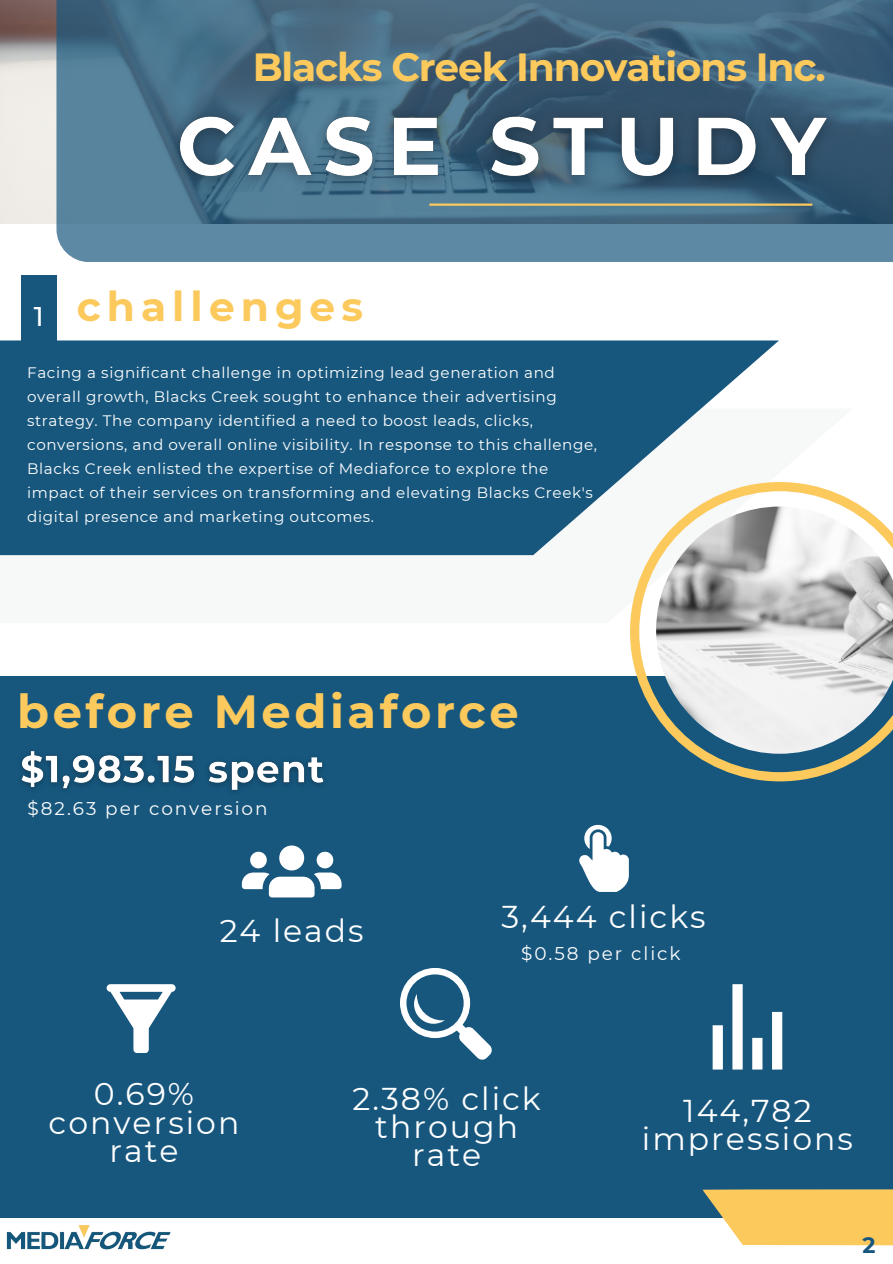
<style>
.page{position:relative;width:893px;height:1264px;background:#fff}
.page>*{position:absolute;margin:0;border:0;box-sizing:border-box;transform-origin:0 0}
.t1{font:700 46.35px "Montserrat";letter-spacing:.075em;color:#fcc95d}
.t2{font:700 40.8px "Montserrat";letter-spacing:.15em;color:#fcc95d}
.t3{font:700 39.15px "Montserrat";letter-spacing:-.03em;color:#fcc95d}
.t4{font:31.5px/28.2px "Montserrat";letter-spacing:.065em;color:#fff;text-align:center}
.t5{font:500 27px "Montserrat";color:#fff}
.t6{font:700 22.05px "Montserrat";color:#17577e}
.t7{font:18.45px "Montserrat";letter-spacing:.105em;color:#fff}
.t8{font:15.15px/24px "Montserrat";letter-spacing:.04em;color:#fff}
</style>
<div class="page">
<img style="left:0;top:0;width:56px;height:223px">
<svg style="left:56px;top:0;width:836px;height:262px;background:#4b728c"></svg>
<div style="left:21px;top:275px;width:35px;height:86px;background:#17577e"></div>
<hr style="left:429px;top:203px;width:383px;height:3px;background:#fcc95d">
<svg style="left:0;top:340px;width:779px;height:215px;background:#2d678a"></svg>
<div style="left:0;top:676px;width:892px;height:541px;background:#17577e"></div>
<svg style="left:630px;top:482px;width:262px;height:299px"></svg>
<svg style="left:242px;top:845px;width:99px;height:52px"></svg>
<svg style="left:579px;top:824px;width:49px;height:68px"></svg>
<img style="left:159px;top:97px;width:689px;height:104px">
<svg style="left:400px;top:968px;width:92px;height:92px"></svg>
<svg style="left:107px;top:984px;width:68px;height:68px"></svg>
<svg style="left:712px;top:984px;width:70px;height:85px"></svg>
<img style="left:20px;top:751px;width:304px;height:41px">
<svg style="left:702px;top:1189px;width:190px;height:56px;background:#f3c86b"></svg>
<img style="left:6px;top:1225px;width:165px;height:25px">
<p class="t3" style="left:253px;top:43px;width:574px">Blacks Creek Innovations Inc.</p>
<p class="t5" style="left:34px;top:300px;width:11px">1</p>
<p class="t2" style="left:77px;top:281px;width:288px">challenges</p>
<p class="t8" style="left:27px;top:360px;width:571px">Facing a significant challenge in optimizing lead generation and overall growth, Blacks Creek sought to enhance their advertising strategy. The company identified a need to boost leads, clicks, conversions, and overall online visibility. In response to this challenge, Blacks Creek enlisted the expertise of Mediaforce to explore the impact of their services on transforming and elevating Blacks Creek's digital presence and marketing outcomes.</p>
<p class="t1" style="left:17px;top:683px;width:503px">before Mediaforce</p>
<p class="t7" style="left:28px;top:797px;width:241px">$82.63 per conversion</p>
<p class="t4" style="left:220px;top:917px;width:145px">24 leads</p>
<p class="t4" style="left:501px;top:903px;width:206px">3,444 clicks</p>
<p class="t7" style="left:521px;top:942px;width:161px">$0.58 per click</p>
<p class="t4" style="left:49px;top:1079px;width:192px">0.69% conversion rate</p>
<p class="t4" style="left:352px;top:1084px;width:190px">2.38% click through rate</p>
<p class="t4" style="left:642px;top:1096px;width:212px">144,782 impressions</p>
<p class="t6" style="left:862px;top:1231px;width:15px">2</p>
</div>
